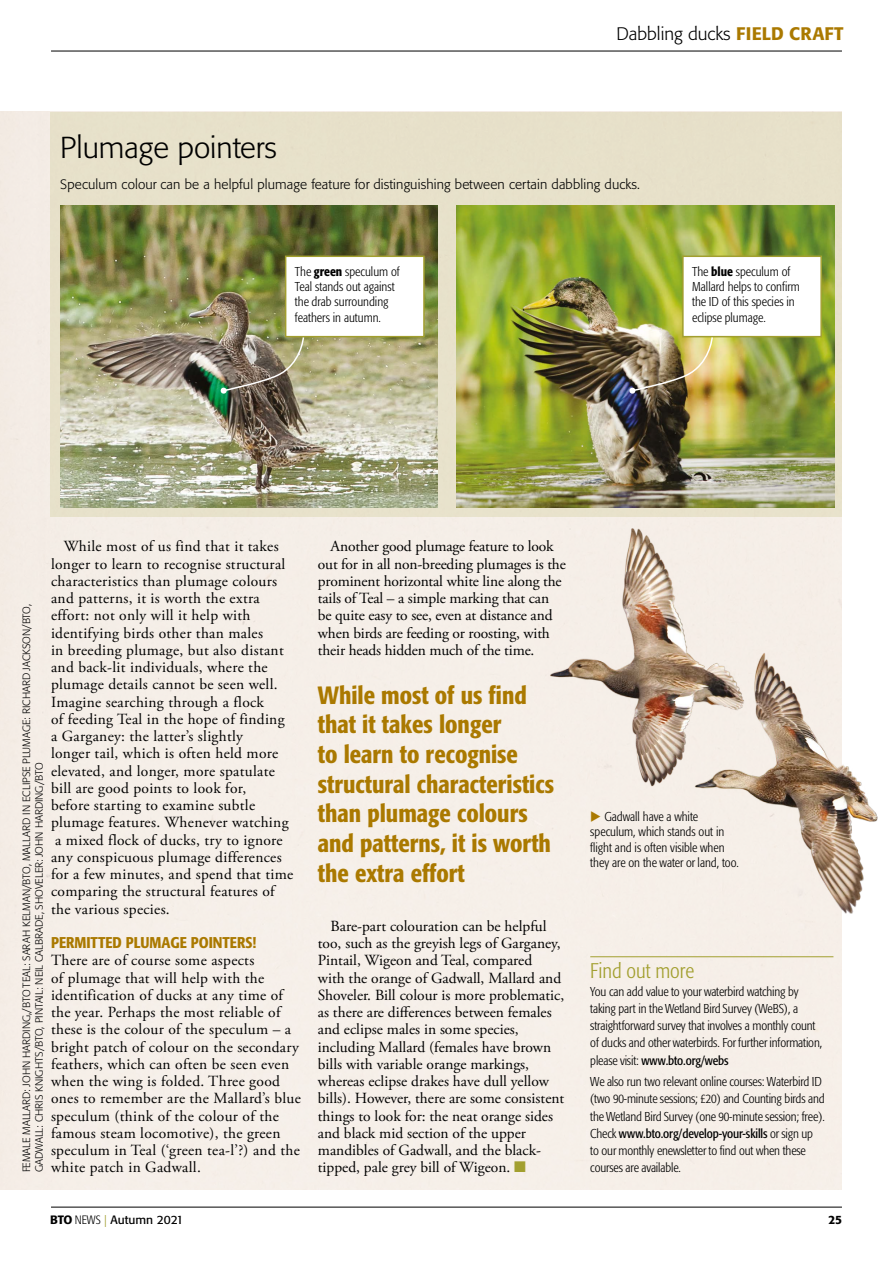
<style>
.page{position:relative;width:893px;height:1263px;background:#fff}
.page>*{position:absolute;margin:0;border:0;box-sizing:border-box;transform-origin:0 0}
.t1{font:300 30px "Formata BQ";color:#000}
.t2{font:500 condensed 24.75px/29.7px "Formata BQ";color:#aa7900}
.t3{font:300 condensed 21px "Formata BQ";color:#a29f2f}
.t4{font:300 18px "Formata BQ";color:#000}
.Body2{font:15.45px/17.2px "Adobe Garamond Pro";color:#000}
.Body2-2{font:15.45px/17.2px "Adobe Garamond Pro";letter-spacing:.02em;color:#000}
.Body1{font:15.45px/17.2px "Adobe Garamond Pro";letter-spacing:.02em;color:#000}
.Crosshead{font:500 condensed 15.45px "Formata BQ";color:#aa7900}
.t5{font:300 13.5px "Formata BQ";letter-spacing:.01em;color:#000}
.Body2-3{font:300 condensed 12.75px/17.2px "Formata BQ";letter-spacing:-.01em;color:#000}
.t6{font:12px "Formata BQ";color:#000}
.t7{font:500 12px "Formata BQ";color:#000}
.t8{font:300 10.5px "Formata BQ";color:#000}
.s1{font-weight:500;color:#aa7900}
.s2{font-weight:500}
.s3{color:#a29f2f}
.s4{color:#aa7900}
.s5{font-weight:400}
.s6{font-weight:300;font-stretch:condensed}
.s7{font-weight:300;color:#a29f2f}
</style>
<div class="page">
<hr style="left:51px;top:51px;width:791px;height:1px;background:#000">
<hr style="left:51px;top:1207px;width:791px;height:1px;background:#000">
<hr style="left:590px;top:956px;width:243px;height:1px;background:#a29f2f">
<div style="left:51px;top:112px;width:791px;height:404px;background:#e7e1ca"></div>
<img style="left:60px;top:206px;width:378px;height:302px">
<img style="left:456px;top:206px;width:379px;height:302px">
<div style="left:286px;top:256px;width:138px;height:81px;background:#fff"></div>
<div style="left:285px;top:256px;width:140px;height:81px;border:2px solid #a29f2f"></div>
<div style="left:683px;top:256px;width:138px;height:81px;background:#fff"></div>
<div style="left:682px;top:256px;width:140px;height:81px;border:2px solid #a29f2f"></div>
<img style="left:220px;top:336px;width:85px;height:58px">
<img style="left:629px;top:336px;width:85px;height:58px">
<img style="left:546px;top:521px;width:200px;height:267px">
<img style="left:692px;top:651px;width:186px;height:266px">
<p class="t4" style="left:616px;top:23px;width:229px">Dabbling ducks <span class="s1">FIELD CRAFT</span></p>
<p class="t1" style="left:60px;top:130px;width:218px">Plumage pointers</p>
<p class="t5" style="left:60px;top:176px;width:581px">Speculum colour can be a helpful plumage feature for distinguishing between certain dabbling ducks.</p>
<p class="Body2-3" style="left:295px;top:264px;width:106px;line-height:15.3px">The <span class="s2">green</span> speculum of<br>Teal stands out against the drab surrounding feathers in autumn.</p>
<p class="Body2-3" style="left:692px;top:264px;width:109px;line-height:15.3px">The <span class="s2">blue</span> speculum of<br>Mallard helps to confirm the ID of this species in eclipse plumage.</p>
<p class="Body2-2" style="left:51px;top:538px;width:244px;text-indent:13px">While most of us find that it takes longer to learn to recognise structural characteristics than plumage colours and patterns, it is worth the extra effort: not only will it help with identifying birds other than males<br>in breeding plumage, but also distant and back-lit individuals, where the plumage details cannot be seen well.<br>Imagine searching through a flock<br>of feeding Teal in the hope of finding a Garganey: the latter’s slightly<br>longer tail, which is often held more elevated, and longer, more spatulate bill are good points to look for,<br>before starting to examine subtle plumage features. Whenever watching a mixed flock of ducks, try to ignore any conspicuous plumage differences for a few minutes, and spend that time comparing the structural features of the various species.</p>
<p class="Crosshead" style="left:51px;top:933px;width:207px">PERMITTED PLUMAGE POINTERS!</p>
<p class="Body1" style="left:51px;top:952px;width:251px">There are of course some aspects<br>of plumage that will help with the identification of ducks at any time of the year. Perhaps the most reliable of these is the colour of the speculum – a bright patch of colour on the secondary feathers, which can often be seen even when the wing is folded. Three good ones to remember are the Mallard’s blue speculum (think of the colour of the famous steam locomotive), the green speculum in Teal (‘green tea-l’?) and the white patch in Gadwall.</p>
<p class="t8" style="left:20px;top:1172px;width:570px;rotate:-90deg">FEMALE MALLARD: JOHN HARDING,/BTO TEAL: SARAH KELMAN/BTO, MALLARD IN ECLIPSE PLUMAGE: RICHARD JACKSON/BTO,</p>
<p class="t8" style="left:33px;top:1172px;width:411px;rotate:-90deg">GADWALL: CHRIS KNIGHTS/BTO, PINTAIL: NEIL CALBRADE, SHOVELER: JOHN HARDING/BTO</p>
<p class="Body2" style="left:318px;top:538px;width:249px;text-indent:13px">Another good plumage feature to look out for in all non-breeding plumages is the prominent horizontal white line along the tails of Teal – a simple marking that can be quite easy to see, even at distance and when birds are feeding or roosting, with their heads hidden much of the time.</p>
<p class="t2" style="left:318px;top:680px;width:238px">While most of us find that it takes longer<br>to learn to recognise structural characteristics than plumage colours and patterns, it is worth the extra effort</p>
<p class="Body2" style="left:318px;top:918px;width:248px;text-indent:13px">Bare-part colouration can be helpful too, such as the greyish legs of Garganey, Pintail, Wigeon and Teal, compared<br>with the orange of Gadwall, Mallard and Shoveler. Bill colour is more problematic, as there are differences between females and eclipse males in some species, including Mallard (females have brown bills with variable orange markings, whereas eclipse drakes have dull yellow bills). However, there are some consistent things to look for: the neat orange sides and black mid section of the upper mandibles of Gadwall, and the black&shy;tipped, pale grey bill of Wigeon. <span class="s3">■</span></p>
<p class="Body2-3" style="left:590px;top:809px;width:150px;line-height:15.3px"><span class="s4">◆</span> Gadwall have a white speculum, which stands out in flight and is often visible when they are on the water or land, too.</p>
<p class="t3" style="left:590px;top:959px;width:106px">Find out more</p>
<p class="Body2-3" style="left:590px;top:983px;width:233px">You can add value to your waterbird watching by taking part in the Wetland Bird Survey (WeBS), a straightforward survey that involves a monthly count of ducks and other waterbirds. For further information, please visit: <span class="s5">www.bto.org/webs</span></p>
<p class="Body2-3" style="left:590px;top:1073px;width:236px">We also run two relevant online courses: Waterbird ID (two 90-minute sessions; £20) and Counting birds and the Wetland Bird Survey (one 90-minute session; free).<br>Check <span class="s5">www.bto.org/develop-your-skills</span> or sign up to our monthly enewsletter to find out when these courses are available.</p>
<p class="t6" style="left:50px;top:1212px;width:135px"><span class="s2">BTO</span> <span class="s6">NEWS</span> <span class="s7">|</span> Autumn 2021</p>
<p class="t7" style="left:828px;top:1212px;width:15px">25</p>
</div>
